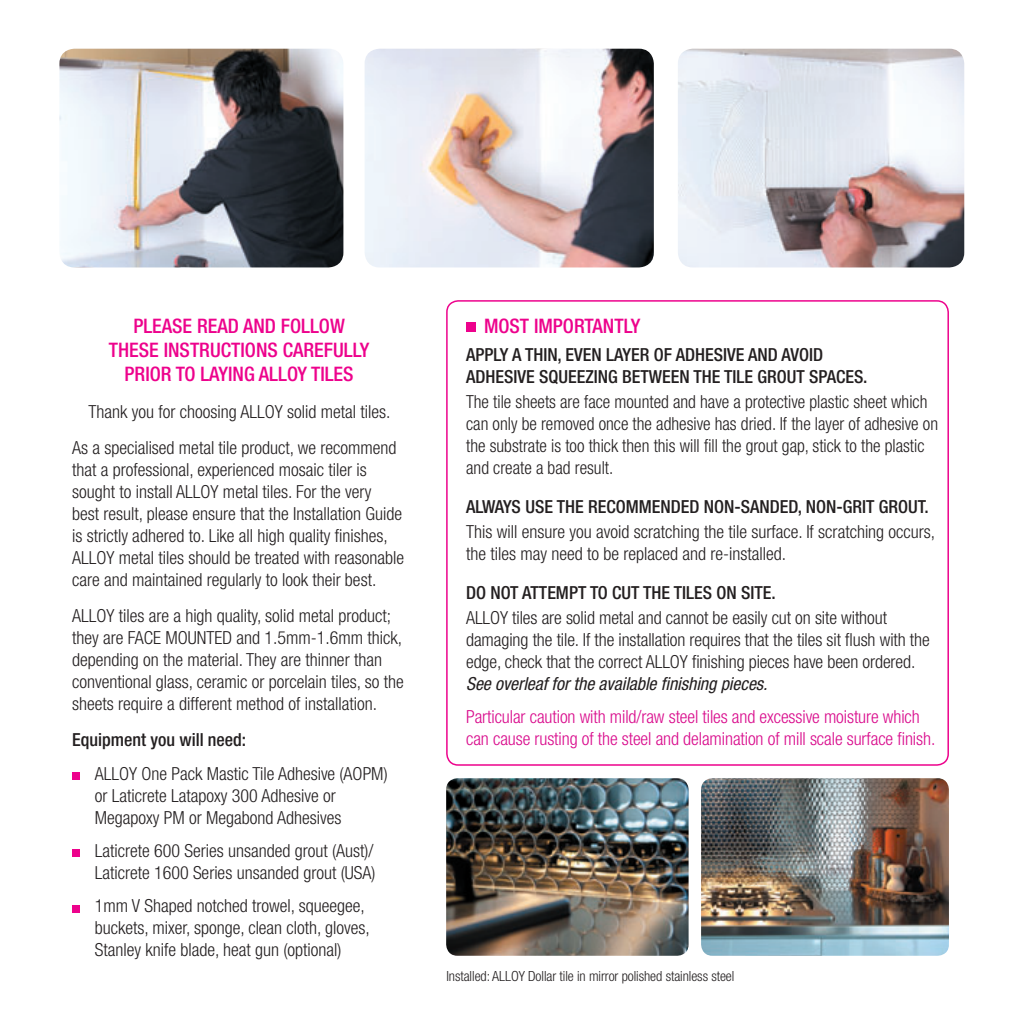
<style>
.page{position:relative;width:1021px;height:1021px;background:#fff}
.page>*{position:absolute;margin:0;border:0;box-sizing:border-box;transform-origin:0 0}
.t1{font:500 condensed 20px/24px "Helvetica Neue";color:#ed028c;text-align:center}
.t2{font:300 condensed 18px/22px "Helvetica Neue";color:#231f20}
.t3{font:500 condensed 18px/22px "Helvetica Neue";color:#231f20}
.t4{font:300 condensed 18px/22px "Helvetica Neue";letter-spacing:-.005em;color:#d90b8c}
.t5{font:italic condensed 18px "Helvetica Neue";letter-spacing:-.005em;color:#231f20}
.t6{font:300 condensed 14px "Helvetica Neue";letter-spacing:-.005em;color:#231f20}
</style>
<div class="page">
<img style="left:364px;top:49px;width:290px;height:218px;border-radius:15px">
<img style="left:59px;top:49px;width:284px;height:218px;border-radius:15px">
<img style="left:678px;top:49px;width:286px;height:218px;border-radius:15px">
<div style="left:72px;top:772px;width:7px;height:7px;background:#ed028c"></div>
<div style="left:72px;top:849px;width:7px;height:8px;background:#ed028c"></div>
<div style="left:72px;top:904px;width:7px;height:8px;background:#ed028c"></div>
<div style="left:446px;top:300px;width:502px;height:465px;border:2px solid #ed028c;border-radius:11px"></div>
<img style="left:446px;top:778px;width:242px;height:177px;border-radius:11px">
<img style="left:701px;top:778px;width:247px;height:177px;border-radius:11px">
<div style="left:466px;top:323px;width:9px;height:9px;background:#ed028c"></div>
<p class="t1" style="left:109px;top:316px;width:262px">PLEASE READ AND FOLLOW<br>THESE INSTRUCTIONS CAREFULLY<br>PRIOR TO LAYING ALLOY TILES</p>
<p class="t2" style="left:72px;top:394px;width:326px;line-height:36.2px;text-align:center">Thank you for choosing ALLOY solid metal tiles.<br>As a specialised metal tile product, we recommend</p>
<p class="t2" style="left:72px;top:460px;width:333px">that a professional, experienced mosaic tiler is sought to install ALLOY metal tiles. For the very<br>best result, please ensure that the Installation Guide is strictly adhered to. Like all high quality finishes, ALLOY metal tiles should be treated with reasonable care and maintained regularly to look their best.</p>
<p class="t2" style="left:72px;top:606px;width:333px">ALLOY tiles are a high quality, solid metal product; they are FACE MOUNTED and 1.5mm-1.6mm thick, depending on the material. They are thinner than conventional glass, ceramic or porcelain tiles, so the sheets require a different method of installation.</p>
<p class="t3" style="left:72px;top:730px;width:176px">Equipment you will need:</p>
<p class="t2" style="left:95px;top:763px;width:294px">ALLOY One Pack Mastic Tile Adhesive (AOPM) or Laticrete Latapoxy 300 Adhesive or<br>Megapoxy PM or Megabond Adhesives</p>
<p class="t2" style="left:95px;top:841px;width:282px">Laticrete 600 Series unsanded grout (Aust)/<br>Laticrete 1600 Series unsanded grout (USA)</p>
<p class="t2" style="left:95px;top:896px;width:277px">1mm V Shaped notched trowel, squeegee, buckets, mixer, sponge, clean cloth, gloves,<br>Stanley knife blade, heat gun (optional)</p>
<p class="t1" style="left:484px;top:316px;width:158px">MOST IMPORTANTLY</p>
<p class="t3" style="left:466px;top:345px;width:403px">APPLY A THIN, EVEN LAYER OF ADHESIVE AND AVOID<br>ADHESIVE SQUEEZING BETWEEN THE TILE GROUT SPACES.</p>
<p class="t2" style="left:466px;top:392px;width:473px">The tile sheets are face mounted and have a protective plastic sheet which can only be removed once the adhesive has dried. If the layer of adhesive on the substrate is too thick then this will fill the grout gap, stick to the plastic and create a bad result.</p>
<p class="t3" style="left:466px;top:497px;width:464px">ALWAYS USE THE RECOMMENDED NON-SANDED, NON-GRIT GROUT.</p>
<p class="t2" style="left:466px;top:522px;width:470px">This will ensure you avoid scratching the tile surface. If scratching occurs, the tiles may need to be replaced and re-installed.</p>
<p class="t3" style="left:466px;top:583px;width:311px">DO NOT ATTEMPT TO CUT THE TILES ON SITE.</p>
<p class="t2" style="left:466px;top:608px;width:465px">ALLOY tiles are solid metal and cannot be easily cut on site without damaging the tile. If the installation requires that the tiles sit flush with the edge, check that the correct ALLOY finishing pieces have been ordered.</p>
<p class="t5" style="left:466px;top:677px;width:303px">See overleaf for the available finishing pieces.</p>
<p class="t4" style="left:466px;top:707px;width:470px">Particular caution with mild/raw steel tiles and excessive moisture which can cause rusting of the steel and delamination of mill scale surface finish.</p>
<p class="t6" style="left:446px;top:971px;width:289px">Installed: ALLOY Dollar tile in mirror polished stainless steel</p>
</div>
